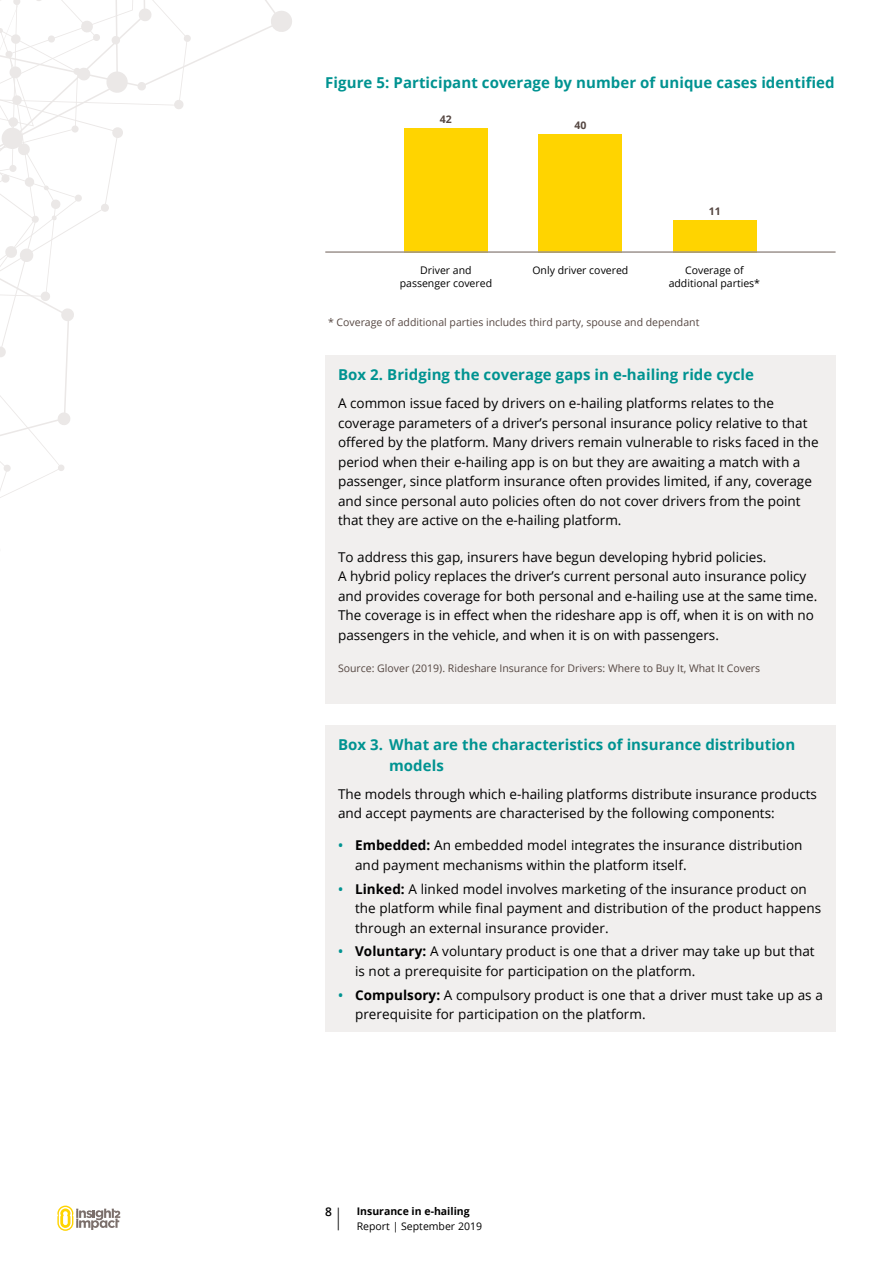
<style>
.page{position:relative;width:893px;height:1263px;background:#fff}
.page>*{position:absolute;margin:0;border:0;box-sizing:border-box;transform-origin:0 0}
.t1{font:700 15px/21px "Open Sans";letter-spacing:.005em;color:#009391}
.t2{font:13.5px/19.5px "Open Sans";color:#000}
.t3{font:10.5px "Open Sans";color:#554742}
.t4{font:10.5px/13.5px "Open Sans";color:#000;text-align:center}
.t5{font:700 10.5px/14.7px "Open Sans";color:#000}
.t6{font:700 10.5px "Open Sans";color:#554742}
.s1{font-weight:600;color:#009391}
.s2{font-weight:700}
.s3{font-weight:600;font-size:12px}
.s4{font-weight:400;font-size:22.65px}
.s5{font-weight:400}
</style>
<div class="page">
<div style="left:539px;top:134px;width:83px;height:119px;background:#ffd400"></div>
<div style="left:404px;top:128px;width:84px;height:125px;background:#ffd400"></div>
<div style="left:673px;top:220px;width:84px;height:33px;background:#ffd400"></div>
<hr style="left:325px;top:251px;width:511px;height:2px;background:#9d938e">
<div style="left:325px;top:356px;width:511px;height:348px;background:#f1efee"></div>
<div style="left:325px;top:725px;width:511px;height:307px;background:#f1efee"></div>
<svg style="left:57px;top:1205px;width:63px;height:26px"></svg>
<svg style="left:0;top:0;width:191px;height:498px"></svg>
<svg style="left:0;top:0;width:127px;height:358px"></svg>
<p class="t1" style="left:325px;top:72px;width:511px">Figure 5: Participant coverage by number of unique cases identified</p>
<p class="t6" style="left:440px;top:112px;width:13px">42</p>
<p class="t4" style="left:400px;top:263px;width:94px">Driver and passenger covered</p>
<p class="t6" style="left:574px;top:117px;width:13px">40</p>
<p class="t4" style="left:532px;top:263px;width:97px">Only driver covered</p>
<p class="t6" style="left:709px;top:204px;width:13px">11</p>
<p class="t4" style="left:669px;top:263px;width:93px">Coverage of additional parties*</p>
<p class="t3" style="left:328px;top:315px;width:373px">* Coverage of additional parties includes third party, spouse and dependant</p>
<p class="t1" style="left:338px;top:364px;width:418px">Box 2. Bridging the coverage gaps in e-hailing ride cycle</p>
<p class="t2" style="left:338px;top:393px;width:482px">A common issue faced by drivers on e-hailing platforms relates to the coverage parameters of a driver’s personal insurance policy relative to that offered by the platform. Many drivers remain vulnerable to risks faced in the period when their e-hailing app is on but they are awaiting a match with a passenger, since platform insurance often provides limited, if any, coverage and since personal auto policies often do not cover drivers from the point that they are active on the e-hailing platform.</p>
<p class="t2" style="left:338px;top:546px;width:481px">To address this gap, insurers have begun developing hybrid policies.<br>A hybrid policy replaces the driver’s current personal auto insurance policy and provides coverage for both personal and e-hailing use at the same time.<br>The coverage is in effect when the rideshare app is off, when it is on with no passengers in the vehicle, and when it is on with passengers.</p>
<p class="t3" style="left:338px;top:661px;width:424px">Source: Glover (2019). Rideshare Insurance for Drivers: Where to Buy It, What It Covers</p>
<p class="t1" style="left:389px;top:733px;width:408px;text-indent:-51px">Box 3. What are the characteristics of insurance distribution models</p>
<p class="t2" style="left:338px;top:784px;width:480px">The models through which e-hailing platforms distribute insurance products and accept payments are characterised by the following components:</p>
<p class="t2" style="left:355px;top:835px;width:449px;text-indent:-17px"><span class="s1">•</span> <span class="s2">Embedded:</span> An embedded model integrates the insurance distribution and payment mechanisms within the platform itself.</p>
<p class="t2" style="left:355px;top:879px;width:468px;text-indent:-17px"><span class="s1">•</span> <span class="s2">Linked:</span> A linked model involves marketing of the insurance product on the platform while final payment and distribution of the product happens through an external insurance provider.</p>
<p class="t2" style="left:355px;top:941px;width:461px;text-indent:-17px"><span class="s1">•</span> <span class="s2">Voluntary:</span> A voluntary product is one that a driver may take up but that is not a prerequisite for participation on the platform.</p>
<p class="t2" style="left:355px;top:985px;width:469px;text-indent:-17px"><span class="s1">•</span> <span class="s2">Compulsory:</span> A compulsory product is one that a driver must take up as a prerequisite for participation on the platform.</p>
<p class="t5" style="left:357px;top:1203px;width:127px;text-indent:-32px"><span class="s3">8</span> <span class="s4">|</span> Insurance in e-hailing<br><span class="s5">Report | September 2019</span></p>
</div>
